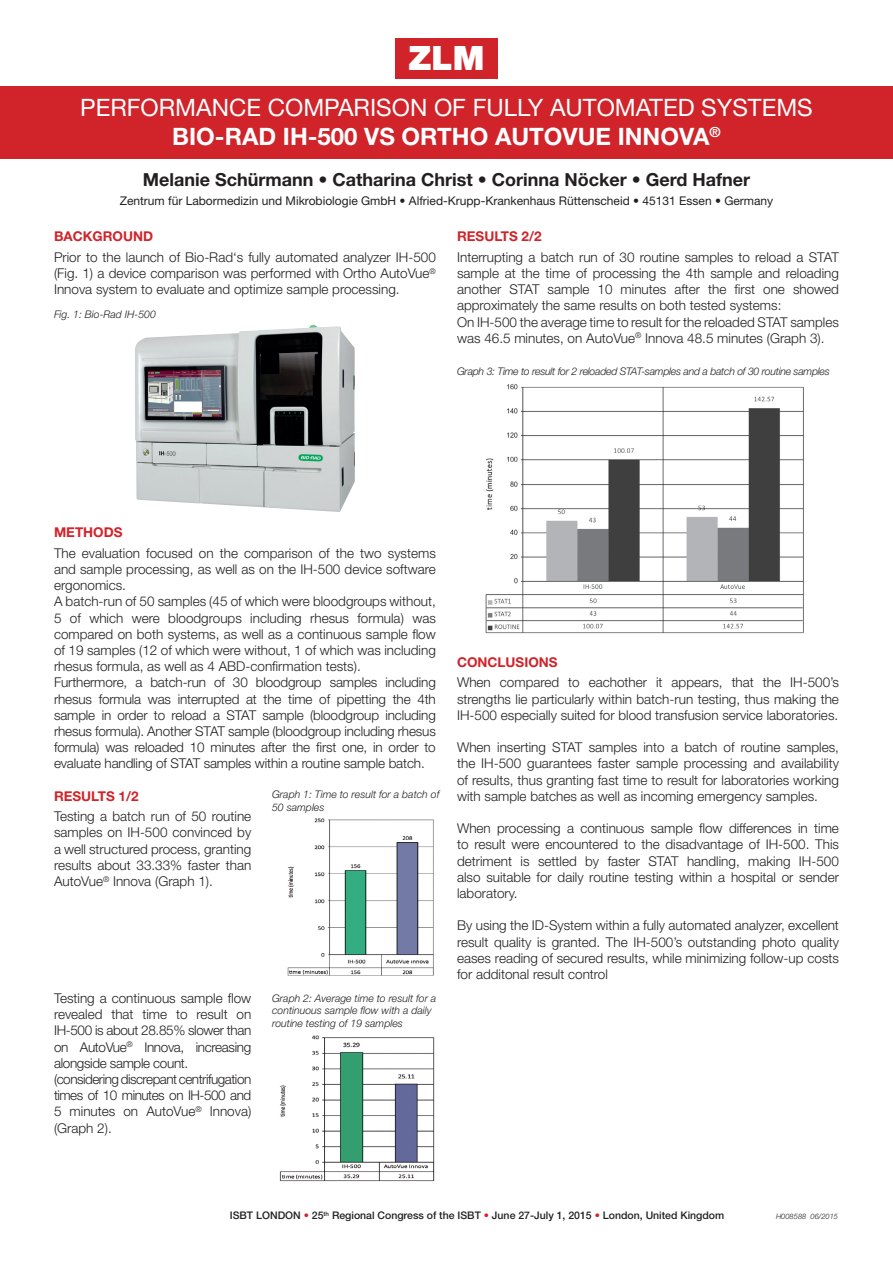
<style>
.page{position:relative;width:893px;height:1263px;background:#fff}
.page>*{position:absolute;margin:0;border:0;box-sizing:border-box;transform-origin:0 0}
.t1{font:900 33.6px "Helvetica Neue LT Std";color:#fff}
.t2{font:24px/28.8px "Helvetica Neue LT Std";color:#fff;text-align:center}
.t3{font:700 18px "Helvetica Neue LT Std";color:#231f20}
.t4{font:300 13.5px/16.2px "Helvetica Neue LT Std";color:#231f20;text-align:justify}
.t5{font:300 13.5px/16.2px "Helvetica Neue LT Std";letter-spacing:-.025em;color:#231f20}
.t6{font:700 13.5px "Helvetica Neue LT Std";color:#d1232a}
.t7{font:12px "Helvetica Neue LT Std";color:#231f20}
.t8{font:italic 300 10.5px/12.6px "Helvetica Neue LT Std";color:#231f20}
.t9{font:500 10.5px "Helvetica Neue LT Std";color:#231f20}
.t10{font:italic 300 10.5px "Helvetica Neue LT Std";letter-spacing:-.025em;color:#231f20}
.t11{font:italic 300 7.5px "Helvetica Neue LT Std";color:#231f20}
.s1{font-weight:700}
.s2{color:#d1232a}
</style>
<div class="page">
<div style="left:395px;top:38px;width:102px;height:41px;background:#d1232a"></div>
<div style="left:0;top:86px;width:893px;height:72px;background:#d1232a"></div>
<img style="left:135px;top:325px;width:220px;height:187px">
<img style="left:287px;top:818px;width:147px;height:158px">
<img style="left:279px;top:1035px;width:156px;height:147px">
<img style="left:485px;top:384px;width:319px;height:250px">
<h1 class="t1" style="left:409px;top:38px;width:77px">ZLM</h1>
<h2 class="t2" style="left:80px;top:93px;width:734px">PERFORMANCE COMPARISON OF FULLY AUTOMATED SYSTEMS<br><span class="s1">BIO-RAD IH-500 VS ORTHO AUTOVUE INNOVA</span><sup>®</sup></h2>
<h3 class="t3" style="left:143px;top:169px;width:609px">Melanie Schürmann • Catharina Christ • Corinna Nöcker • Gerd Hafner</h3>
<p class="t7" style="left:120px;top:193px;width:655px">Zentrum für Labormedizin und Mikrobiologie GmbH • Alfried-Krupp-Krankenhaus Rüttenscheid • 45131 Essen • Germany</p>
<p class="t6" style="left:54px;top:228px;width:101px">BACKGROUND</p>
<p class="t4" style="left:54px;top:249px;width:383px">Prior to the launch of Bio-Rad‘s fully automated analyzer IH-500 (Fig. 1) a device comparison was performed with Ortho AutoVue<sup>® </sup>Innova system to evaluate and optimize sample processing.</p>
<p class="t6" style="left:457px;top:228px;width:86px">RESULTS 2/2</p>
<p class="t4" style="left:457px;top:249px;width:383px;text-align:left">Interrupting a batch run of 30 routine samples to reload a STAT sample at the time of processing the 4th sample and reloading another STAT sample 10 minutes after the first one showed approximately the same results on both tested systems:<br>On IH-500 the average time to result for the reloaded STAT samples was 46.5 minutes, on AutoVue<sup>®</sup> Innova 48.5 minutes (Graph 3).</p>
<p class="t8" style="left:54px;top:308px;width:103px">Fig. 1: Bio-Rad IH-500</p>
<p class="t10" style="left:457px;top:365px;width:374px">Graph 3: Time to result for 2 reloaded STAT-samples and a batch of 30 routine samples</p>
<p class="t6" style="left:54px;top:524px;width:70px">METHODS</p>
<p class="t4" style="left:54px;top:544px;width:383px;text-align:left">The evaluation focused on the comparison of the two systems and sample processing, as well as on the IH-500 device software ergonomics.<br>A batch-run of 50 samples (45 of which were bloodgroups without, 5 of which were bloodgroups including rhesus formula) was compared on both systems, as well as a continuous sample flow of 19 samples (12 of which were without, 1 of which was including rhesus formula, as well as 4 ABD-confirmation tests).<br>Furthermore, a batch-run of 30 bloodgroup samples including rhesus formula was interrupted at the time of pipetting the 4th sample in order to reload a STAT sample (bloodgroup including rhesus formula). Another STAT sample (bloodgroup including rhesus formula) was reloaded 10 minutes after the first one, in order to evaluate handling of STAT samples within a routine sample batch.</p>
<p class="t6" style="left:54px;top:788px;width:86px">RESULTS 1/2</p>
<p class="t4" style="left:54px;top:808px;width:199px">Testing a batch run of 50 routine samples on IH-500 convinced by a well structured process, granting results about 33.33% faster than AutoVue<sup>®</sup> Innova (Graph 1).</p>
<p class="t8" style="left:272px;top:788px;width:169px">Graph 1: Time to result for a batch of<br>50 samples</p>
<p class="t5" style="left:54px;top:990px;width:199px">Testing a continuous sample flow revealed that time to result on<br>IH-500 is about 28.85% slower than on AutoVue<sup>®</sup> Innova, increasing alongside sample count. (considering discrepant centrifugation times of 10 minutes on IH-500 and<br>5 minutes on AutoVue<sup>®</sup> Innova) (Graph 2).</p>
<p class="t8" style="left:272px;top:991px;width:166px">Graph 2: Average time to result for a continuous sample flow with a daily routine testing of 19 samples</p>
<p class="t6" style="left:457px;top:654px;width:102px">CONCLUSIONS</p>
<p class="t4" style="left:457px;top:674px;width:383px">When compared to eachother it appears, that the IH-500’s strengths lie particularly within batch-run testing, thus making the IH-500 especially suited for blood transfusion service laboratories.</p>
<p class="t4" style="left:457px;top:739px;width:383px">When inserting STAT samples into a batch of routine samples, the IH-500 guarantees faster sample processing and availability of results, thus granting fast time to result for laboratories working with sample batches as well as incoming emergency samples.</p>
<p class="t4" style="left:457px;top:820px;width:383px">When processing a continuous sample flow differences in time to result were encountered to the disadvantage of IH-500. This detriment is settled by faster STAT handling, making IH-500 also suitable for daily routine testing within a hospital or sender laboratory.</p>
<p class="t4" style="left:457px;top:917px;width:383px">By using the ID-System within a fully automated analyzer, excellent result quality is granted. The IH-500’s outstanding photo quality eases reading of secured results, while minimizing follow-up costs for additonal result control</p>
<p class="t9" style="left:230px;top:1209px;width:496px">ISBT LONDON <span class="s2">•</span> 25<sup>th</sup> Regional Congress of the ISBT <span class="s2">•</span> June 27-July 1, 2015 <span class="s2">•</span> London, United Kingdom</p>
<p class="t11" style="left:776px;top:1212px;width:63px">H008588 06/2015</p>
</div>
